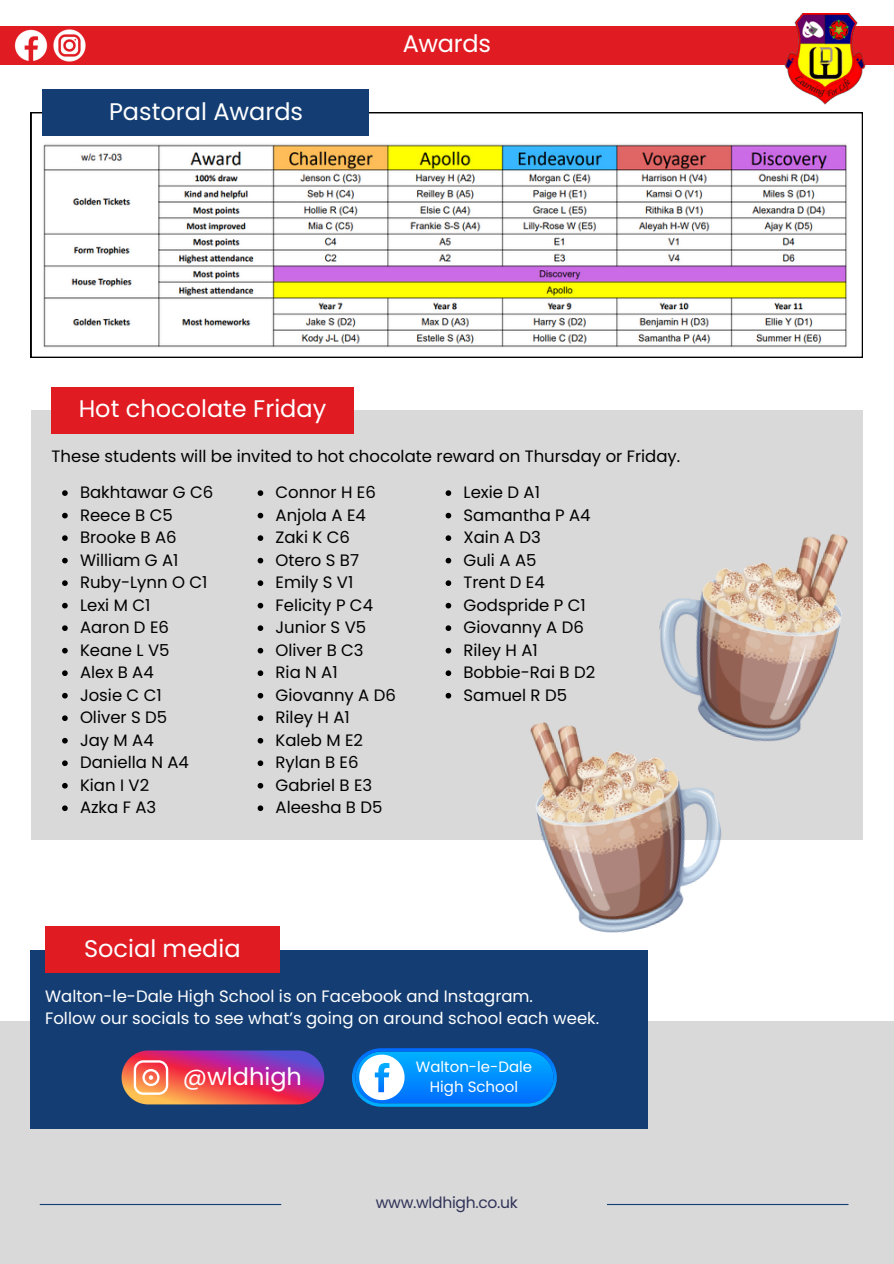
<style>
.page{position:relative;width:894px;height:1264px;background:#fff}
.page>*{position:absolute;margin:0;border:0;box-sizing:border-box;transform-origin:0 0}
.t1{font:24px "Poppins";color:#fff}
.t2{font:16.5px "Poppins";color:#000}
.t3{font:16.5px "Poppins";color:#fff}
.t4{font:15.6px "Poppins";letter-spacing:-.02em;color:#303358}
.t5{font:15px/20.2px "Poppins";color:#fff;text-align:center}
</style>
<div class="page">
<div style="left:0;top:1021px;width:893px;height:242px;background:#d9d9d9"></div>
<hr style="left:606px;top:1203px;width:242px;height:1px;background:#143e73">
<hr style="left:40px;top:1203px;width:241px;height:1px;background:#143e73">
<div style="left:31px;top:410px;width:831px;height:430px;background:#d9d9d9"></div>
<div style="left:51px;top:387px;width:303px;height:46px;background:#e01b22"></div>
<div style="left:0;top:26px;width:893px;height:38px;background:#e01b22"></div>
<img style="left:783px;top:13px;width:83px;height:91px">
<img style="left:14px;top:29px;width:72px;height:33px">
<svg style="left:31px;top:112px;width:831px;height:246px"></svg>
<div style="left:43px;top:89px;width:326px;height:46px;background:#143e73"></div>
<img style="left:530px;top:722px;width:192px;height:211px">
<img style="left:640px;top:534px;width:208px;height:219px">
<div style="left:31px;top:949px;width:616px;height:179px;background:#143e73"></div>
<div style="left:45px;top:926px;width:234px;height:46px;background:#e01b22"></div>
<svg style="left:121px;top:1050px;width:203px;height:54px;background:#c54b77"></svg>
<svg style="left:352px;top:1048px;width:204px;height:58px;background:#1f96f5"></svg>
<img style="left:43px;top:143px;width:805px;height:206px">
<svg style="left:445px;top:490px;width:6px;height:6px"></svg>
<svg style="left:445px;top:513px;width:6px;height:5px"></svg>
<svg style="left:445px;top:535px;width:6px;height:6px"></svg>
<svg style="left:445px;top:558px;width:6px;height:5px"></svg>
<svg style="left:445px;top:580px;width:6px;height:6px"></svg>
<svg style="left:445px;top:603px;width:6px;height:5px"></svg>
<svg style="left:445px;top:625px;width:6px;height:6px"></svg>
<svg style="left:445px;top:648px;width:6px;height:5px"></svg>
<svg style="left:445px;top:670px;width:6px;height:6px"></svg>
<svg style="left:445px;top:693px;width:6px;height:5px"></svg>
<svg style="left:257px;top:490px;width:6px;height:6px"></svg>
<svg style="left:257px;top:513px;width:6px;height:5px"></svg>
<svg style="left:257px;top:535px;width:6px;height:6px"></svg>
<svg style="left:257px;top:558px;width:6px;height:5px"></svg>
<svg style="left:257px;top:580px;width:6px;height:6px"></svg>
<svg style="left:257px;top:603px;width:6px;height:5px"></svg>
<svg style="left:257px;top:625px;width:6px;height:6px"></svg>
<svg style="left:257px;top:648px;width:6px;height:5px"></svg>
<svg style="left:257px;top:670px;width:6px;height:6px"></svg>
<svg style="left:257px;top:693px;width:6px;height:5px"></svg>
<svg style="left:257px;top:715px;width:6px;height:6px"></svg>
<svg style="left:257px;top:738px;width:6px;height:5px"></svg>
<svg style="left:257px;top:760px;width:6px;height:6px"></svg>
<svg style="left:257px;top:783px;width:6px;height:5px"></svg>
<svg style="left:257px;top:805px;width:6px;height:6px"></svg>
<svg style="left:62px;top:490px;width:6px;height:6px"></svg>
<svg style="left:62px;top:513px;width:6px;height:5px"></svg>
<svg style="left:62px;top:535px;width:6px;height:6px"></svg>
<svg style="left:62px;top:558px;width:6px;height:5px"></svg>
<svg style="left:62px;top:580px;width:6px;height:6px"></svg>
<svg style="left:62px;top:603px;width:6px;height:5px"></svg>
<svg style="left:62px;top:625px;width:6px;height:6px"></svg>
<svg style="left:62px;top:648px;width:6px;height:5px"></svg>
<svg style="left:62px;top:670px;width:6px;height:6px"></svg>
<svg style="left:62px;top:693px;width:6px;height:5px"></svg>
<svg style="left:62px;top:715px;width:6px;height:6px"></svg>
<svg style="left:62px;top:738px;width:6px;height:5px"></svg>
<svg style="left:62px;top:760px;width:6px;height:6px"></svg>
<svg style="left:62px;top:783px;width:6px;height:5px"></svg>
<svg style="left:62px;top:805px;width:6px;height:6px"></svg>
<p class="t1" style="left:109px;top:94px;width:195px">Pastoral Awards</p>
<p class="t1" style="left:402px;top:27px;width:90px">Awards</p>
<p class="t1" style="left:79px;top:392px;width:249px">Hot chocolate Friday</p>
<p class="t2" style="left:52px;top:445px;width:630px">These students will be invited to hot chocolate reward on Thursday or Friday.</p>
<p class="t2" style="left:80px;top:481px;width:135px">Bakhtawar G C6</p>
<p class="t2" style="left:80px;top:503px;width:94px">Reece B C5</p>
<p class="t2" style="left:80px;top:526px;width:98px">Brooke B A6</p>
<p class="t2" style="left:80px;top:548px;width:100px">William G A1</p>
<p class="t2" style="left:80px;top:571px;width:129px">Ruby-Lynn O C1</p>
<p class="t2" style="left:80px;top:593px;width:72px">Lexi M C1</p>
<p class="t2" style="left:80px;top:616px;width:90px">Aaron D E6</p>
<p class="t2" style="left:80px;top:638px;width:91px">Keane L V5</p>
<p class="t2" style="left:80px;top:661px;width:75px">Alex B A4</p>
<p class="t2" style="left:80px;top:683px;width:83px">Josie C C1</p>
<p class="t2" style="left:80px;top:706px;width:89px">Oliver S D5</p>
<p class="t2" style="left:80px;top:728px;width:75px">Jay M A4</p>
<p class="t2" style="left:80px;top:751px;width:110px">Daniella N A4</p>
<p class="t2" style="left:80px;top:773px;width:71px">Kian I V2</p>
<p class="t2" style="left:80px;top:796px;width:78px">Azka F A3</p>
<p class="t2" style="left:463px;top:481px;width:78px">Lexie D A1</p>
<h1 class="t2" style="left:463px;top:503px;width:129px">Samantha P A4</h1>
<p class="t2" style="left:463px;top:526px;width:79px">Xain A D3</p>
<h1 class="t2" style="left:463px;top:548px;width:74px">Guli A A5</h1>
<p class="t2" style="left:463px;top:571px;width:83px">Trent D E4</p>
<p class="t2" style="left:463px;top:593px;width:124px">Godspride P C1</p>
<h1 class="t2" style="left:463px;top:616px;width:122px">Giovanny A D6</h1>
<p class="t2" style="left:463px;top:638px;width:76px">Riley H A1</p>
<p class="t2" style="left:463px;top:661px;width:133px">Bobbie-Rai B D2</p>
<p class="t2" style="left:463px;top:683px;width:105px">Samuel R D5</p>
<p class="t2" style="left:275px;top:481px;width:102px">Connor H E6</p>
<p class="t2" style="left:275px;top:503px;width:92px">Anjola A E4</p>
<p class="t2" style="left:275px;top:526px;width:76px">Zaki K C6</p>
<p class="t2" style="left:275px;top:548px;width:85px">Otero S B7</p>
<p class="t2" style="left:275px;top:571px;width:79px">Emily S V1</p>
<p class="t2" style="left:275px;top:593px;width:99px">Felicity P C4</p>
<p class="t2" style="left:275px;top:616px;width:92px">Junior S V5</p>
<p class="t2" style="left:275px;top:638px;width:90px">Oliver B C3</p>
<p class="t2" style="left:275px;top:661px;width:64px">Ria N A1</p>
<p class="t2" style="left:275px;top:683px;width:122px">Giovanny A D6</p>
<p class="t2" style="left:275px;top:706px;width:76px">Riley H A1</p>
<p class="t2" style="left:275px;top:728px;width:89px">Kaleb M E2</p>
<p class="t2" style="left:275px;top:751px;width:84px">Rylan B E6</p>
<p class="t2" style="left:275px;top:773px;width:98px">Gabriel B E3</p>
<p class="t2" style="left:275px;top:796px;width:108px">Aleesha B D5</p>
<p class="t1" style="left:84px;top:931px;width:158px">Social media</p>
<p class="t3" style="left:45px;top:984px;width:489px">Walton-le-Dale High School is on Facebook and Instagram.</p>
<p class="t3" style="left:45px;top:1006px;width:555px">Follow our socials to see what’s going on around school each week.</p>
<p class="t1" style="left:183px;top:1059px;width:120px">@wldhigh</p>
<p class="t5" style="left:415px;top:1056px;width:118px">Walton-le-Dale<br>High School</p>
<p class="t4" style="left:375px;top:1191px;width:143px">www.wldhigh.co.uk</p>
</div>
